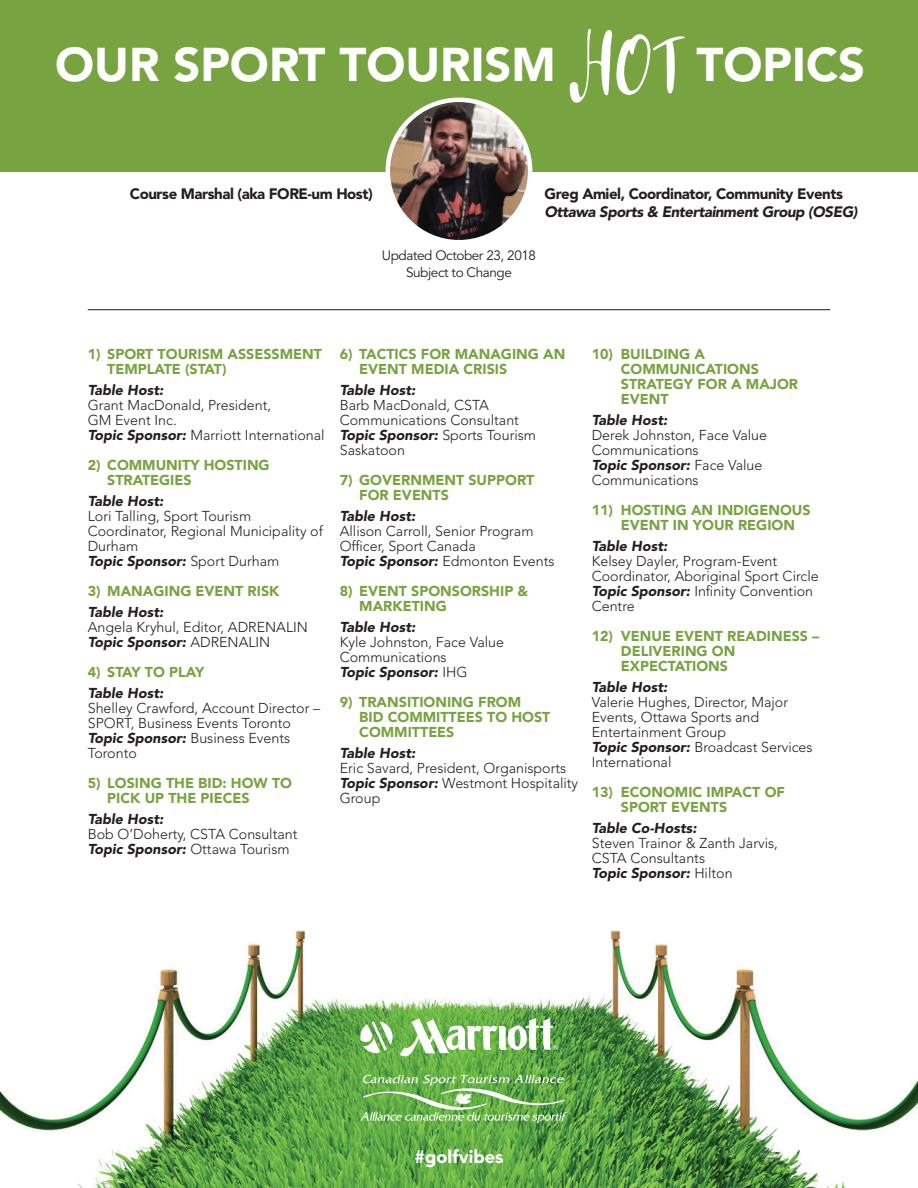
<style>
.page{position:relative;width:918px;height:1188px;background:#fff}
.page>*{position:absolute;margin:0;border:0;box-sizing:border-box;transform-origin:0 0}
.t1{font:129.45px "Mustache";color:#fff}
.t2{font:900 46.95px "Avenir LT Std";color:#fff}
.t3{font:900 18px "Avenir LT Std";color:#fff}
.t4{font:900 15px "Avenir LT Std";letter-spacing:-.03em;color:#231f20}
.t5{font:italic 900 15px "Avenir LT Std";letter-spacing:-.03em;color:#231f20}
.t6{font:300 14.25px/15px "Avenir LT Std";color:#231f20}
.t7{font:900 14.25px/15px "Avenir LT Std";color:#78a341}
.t8{font:italic 900 14.25px "Avenir LT Std";color:#231f20}
.t9{font:13.5px/16.2px "Avenir LT Std";letter-spacing:-.03em;color:#231f20;text-align:center}
.s1{font-weight:900;font-style:italic}
</style>
<div class="page">
<img style="left:0;top:930px;width:918px;height:258px">
<div style="left:0;top:0;width:918px;height:171px;background:#78a341"></div>
<svg style="left:359px;top:1018px;width:199px;height:40px"></svg>
<svg style="left:360px;top:1075px;width:207px;height:48px;background:#7cb865"></svg>
<img style="left:388px;top:100px;width:142px;height:142px;border-radius:71px">
<div style="left:386px;top:98px;width:146px;height:146px;border:4px solid #fff;border-radius:50%"></div>
<hr style="left:88px;top:309px;width:742px;height:1px;background:#231f20">
<h2 class="t2" style="left:55px;top:37px;width:502px">OUR SPORT TOURISM</h2>
<h1 class="t1" style="left:570px;top:-9px;width:114px">HOT</h1>
<h2 class="t2" style="left:697px;top:37px;width:170px">TOPICS</h2>
<p class="t4" style="left:130px;top:184px;width:244px">Course Marshal (aka FORE-um Host)</p>
<p class="t4" style="left:545px;top:184px;width:300px">Greg Amiel, Coordinator, Community Events</p>
<p class="t5" style="left:545px;top:202px;width:315px">Ottawa Sports &amp; Entertainment Group (OSEG)</p>
<p class="t9" style="left:382px;top:248px;width:156px">Updated October 23, 2018<br>Subject to Change</p>
<p class="t7" style="left:107px;top:346px;width:216px;text-indent:-19px">1) SPORT TOURISM ASSESSMENT<br>TEMPLATE (STAT)</p>
<p class="t8" style="left:88px;top:381px;width:77px">Table Host:</p>
<p class="t6" style="left:88px;top:397px;width:238px">Grant MacDonald, President,<br>GM Event Inc.<br><span class="s1">Topic Sponsor:</span> Marriott International</p>
<p class="t7" style="left:107px;top:457px;width:164px;text-indent:-19px">2) COMMUNITY HOSTING<br>STRATEGIES</p>
<p class="t8" style="left:88px;top:492px;width:77px">Table Host:</p>
<p class="t6" style="left:88px;top:509px;width:237px">Lori Talling, Sport Tourism<br>Coordinator, Regional Municipality of<br>Durham<br><span class="s1">Topic Sponsor:</span> Sport Durham</p>
<p class="t7" style="left:88px;top:583px;width:193px">3) MANAGING EVENT RISK</p>
<p class="t8" style="left:88px;top:603px;width:77px">Table Host:</p>
<p class="t6" style="left:88px;top:620px;width:222px">Angela Kryhul, Editor, ADRENALIN<br><span class="s1">Topic Sponsor:</span> ADRENALIN</p>
<p class="t7" style="left:88px;top:664px;width:118px">4) STAY TO PLAY</p>
<p class="t8" style="left:88px;top:684px;width:77px">Table Host:</p>
<p class="t6" style="left:88px;top:701px;width:234px">Shelley Crawford, Account Director –<br>SPORT, Business Events Toronto<br><span class="s1">Topic Sponsor:</span> Business Events<br>Toronto</p>
<p class="t7" style="left:107px;top:775px;width:186px;text-indent:-19px">5) LOSING THE BID: HOW TO<br>PICK UP THE PIECES</p>
<p class="t8" style="left:88px;top:810px;width:77px">Table Host:</p>
<p class="t6" style="left:88px;top:827px;width:211px">Bob O’Doherty, CSTA Consultant<br><span class="s1">Topic Sponsor:</span> Ottawa Tourism</p>
<p class="t7" style="left:359px;top:346px;width:208px;text-indent:-19px">6) TACTICS FOR MANAGING AN<br>EVENT MEDIA CRISIS</p>
<p class="t8" style="left:340px;top:381px;width:77px">Table Host:</p>
<p class="t6" style="left:340px;top:398px;width:198px">Barb MacDonald, CSTA<br>Communications Consultant<br><span class="s1">Topic Sponsor:</span> Sports Tourism<br>Saskatoon</p>
<p class="t7" style="left:359px;top:472px;width:176px;text-indent:-19px">7) GOVERNMENT SUPPORT<br>FOR EVENTS</p>
<p class="t8" style="left:340px;top:507px;width:77px">Table Host:</p>
<p class="t6" style="left:340px;top:524px;width:216px">Allison Carroll, Senior Program<br>Officer, Sport Canada<br><span class="s1">Topic Sponsor:</span> Edmonton Events</p>
<p class="t7" style="left:359px;top:583px;width:171px;text-indent:-19px">8) EVENT SPONSORSHIP &amp;<br>MARKETING</p>
<p class="t8" style="left:340px;top:618px;width:77px">Table Host:</p>
<p class="t6" style="left:340px;top:635px;width:166px">Kyle Johnston, Face Value<br>Communications<br><span class="s1">Topic Sponsor:</span> IHG</p>
<p class="t7" style="left:359px;top:694px;width:193px;text-indent:-19px">9) TRANSITIONING FROM<br>BID COMMITTEES TO HOST<br>COMMITTEES</p>
<p class="t8" style="left:340px;top:744px;width:77px">Table Host:</p>
<p class="t6" style="left:340px;top:761px;width:240px">Eric Savard, President, Organisports<br><span class="s1">Topic Sponsor:</span> Westmont Hospitality<br>Group</p>
<p class="t7" style="left:621px;top:347px;width:179px;text-indent:-29px">10) BUILDING A<br>COMMUNICATIONS<br>STRATEGY FOR A MAJOR<br>EVENT</p>
<p class="t8" style="left:592px;top:411px;width:77px">Table Host:</p>
<p class="t6" style="left:592px;top:428px;width:177px">Derek Johnston, Face Value<br>Communications<br><span class="s1">Topic Sponsor:</span> Face Value<br>Communications</p>
<p class="t7" style="left:621px;top:503px;width:191px;text-indent:-29px">11) HOSTING AN INDIGENOUS<br>EVENT IN YOUR REGION</p>
<p class="t8" style="left:592px;top:537px;width:77px">Table Host:</p>
<p class="t6" style="left:592px;top:554px;width:229px">Kelsey Dayler, Program-Event<br>Coordinator, Aboriginal Sport Circle<br><span class="s1">Topic Sponsor:</span> Infinity Convention<br>Centre</p>
<p class="t7" style="left:621px;top:629px;width:200px;text-indent:-29px">12) VENUE EVENT READINESS –<br>DELIVERING ON<br>EXPECTATIONS</p>
<p class="t8" style="left:592px;top:679px;width:77px">Table Host:</p>
<p class="t6" style="left:592px;top:695px;width:222px">Valerie Hughes, Director, Major<br>Events, Ottawa Sports and<br>Entertainment Group<br><span class="s1">Topic Sponsor:</span> Broadcast Services<br>International</p>
<p class="t7" style="left:621px;top:785px;width:166px;text-indent:-29px">13) ECONOMIC IMPACT OF<br>SPORT EVENTS</p>
<p class="t8" style="left:592px;top:820px;width:106px">Table Co-Hosts:</p>
<p class="t6" style="left:592px;top:836px;width:188px">Steven Trainor &amp; Zanth Jarvis,<br>CSTA Consultants<br><span class="s1">Topic Sponsor:</span> Hilton</p>
<p class="t3" style="left:414px;top:1146px;width:91px">#golfvibes</p>
</div>
